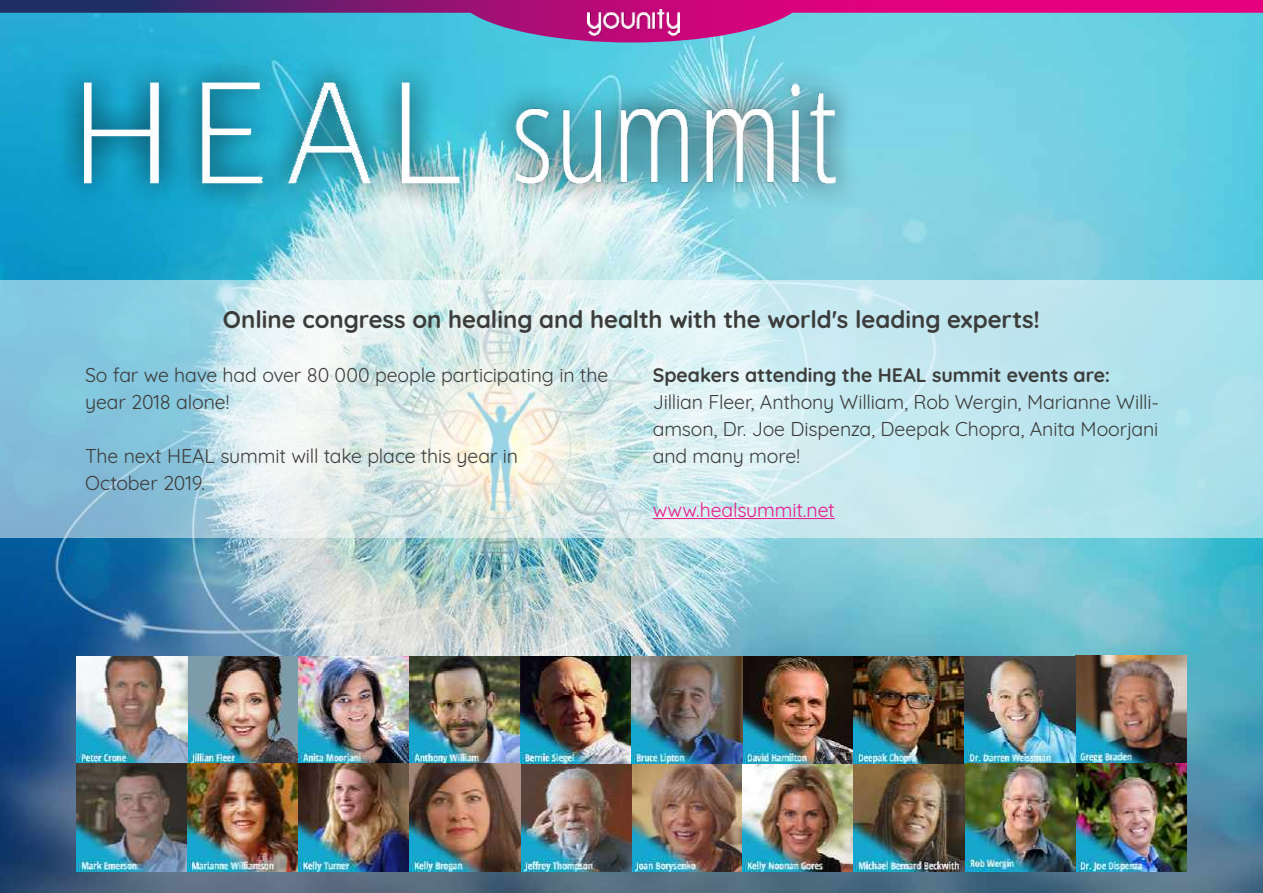
<style>
.page{position:relative;width:1263px;height:893px;background:#fff}
.page>*{position:absolute;margin:0;border:0;box-sizing:border-box;transform-origin:0 0}
.t1{font:700 24px "Quicksand";color:#3c3c3b}
.t2{font:19.5px/27px "Quicksand";letter-spacing:-.005em;color:#3c3c3b}
.t3{font:700 19.5px "Quicksand";letter-spacing:-.005em;color:#3c3c3b}
.t4{font:19.5px "Quicksand";letter-spacing:-.01em;color:#e81a8a}
</style>
<div class="page">
<img style="left:0;top:43px;width:1263px;height:850px">
<svg style="left:57px;top:55px;width:803px;height:156px;background:#44bcd7"></svg>
<img style="left:84px;top:79px;width:752px;height:133px">
<img style="left:76px;top:655px;width:1111px;height:217px">
<img style="left:76px;top:656px;width:111px;height:108px">
<img style="left:298px;top:656px;width:111px;height:108px">
<img style="left:76px;top:764px;width:111px;height:108px">
<img style="left:631px;top:764px;width:111px;height:108px">
<img style="left:409px;top:656px;width:111px;height:108px">
<img style="left:187px;top:764px;width:111px;height:108px">
<img style="left:742px;top:764px;width:112px;height:108px">
<img style="left:742px;top:656px;width:112px;height:108px">
<img style="left:520px;top:764px;width:111px;height:108px">
<img style="left:520px;top:656px;width:111px;height:108px">
<img style="left:298px;top:764px;width:111px;height:108px">
<img style="left:854px;top:764px;width:111px;height:108px">
<img style="left:854px;top:656px;width:111px;height:108px">
<img style="left:1076px;top:655px;width:111px;height:108px">
<img style="left:631px;top:656px;width:111px;height:108px">
<img style="left:409px;top:764px;width:111px;height:108px">
<img style="left:965px;top:656px;width:111px;height:108px">
<img style="left:1076px;top:764px;width:111px;height:108px">
<svg style="left:0;top:280px;width:1263px;height:258px;background:#c2e3ea"></svg>
<svg style="left:0;top:0;width:1263px;height:43px;background:#717bb4"></svg>
<img style="left:587px;top:9px;width:92px;height:26px">
<hr style="left:653px;top:518px;width:182px;height:1px;background:#e81a8a">
<p class="t1" style="left:223px;top:300px;width:818px">Online congress on healing and health with the world's leading experts!</p>
<p class="t2" style="left:85px;top:360px;width:525px">So far we have had over 80 000 people participating in the year 2018 alone!</p>
<p class="t2" style="left:85px;top:441px;width:435px">The next HEAL summit will take place this year in<br>October 2019.</p>
<p class="t3" style="left:653px;top:359px;width:459px">Speakers attending the HEAL summit events are:</p>
<p class="t2" style="left:653px;top:387px;width:508px;text-align:justify">Jillian Fleer, Anthony William, Rob Wergin, Marianne Willi&shy;amson, Dr. Joe Dispenza, Deepak Chopra, Anita Moorjani and many more!</p>
<p class="t4" style="left:653px;top:495px;width:184px">www.healsummit.net</p>
</div>
